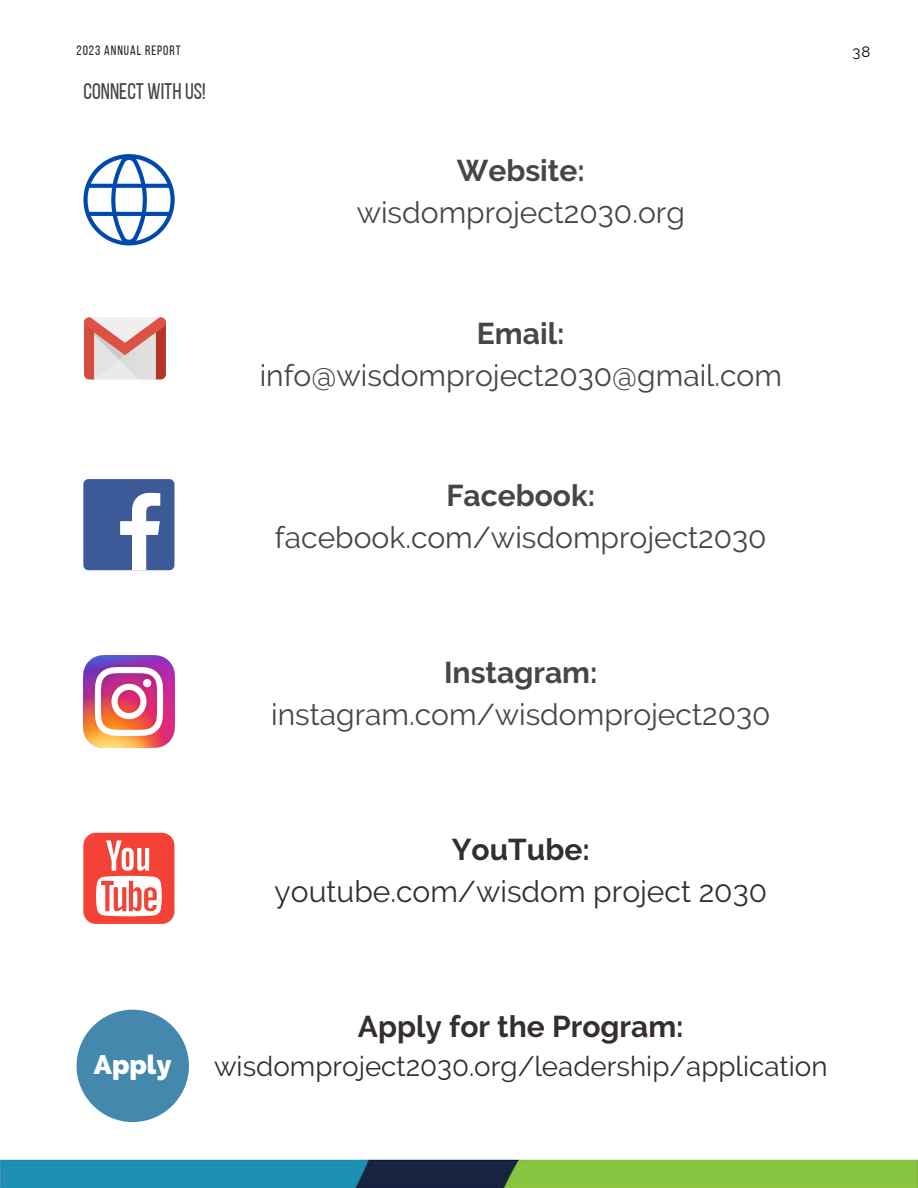
<style>
.page{position:relative;width:918px;height:1188px;background:#fff}
.page>*{position:absolute;margin:0;border:0;box-sizing:border-box;transform-origin:0 0}
.t1{font:30px "Raleway";color:#474645}
.t2{font:700 30px "Raleway";color:#474645}
.t3{font:30px "Raleway";color:#342e30}
.t4{font:700 30px "Raleway";color:#342e30}
.t5{font:27.75px "Raleway";color:#342e30}
.t6{font:800 27px "Raleway";color:#fff}
.t7{font:22.5px "Bebas Neue";color:#474645}
.t8{font:15px "Raleway";color:#000}
.t9{font:13.5px "Bebas Neue";letter-spacing:.07em;color:#222}
</style>
<div class="page">
<img style="left:83px;top:656px;width:91px;height:91px">
<div style="left:83px;top:833px;width:91px;height:91px;background:#f44336;border-radius:13px"></div>
<svg style="left:96px;top:840px;width:66px;height:76px"></svg>
<div style="left:83px;top:479px;width:91px;height:91px;background:#3d5a98;border-radius:5px"></div>
<svg style="left:120px;top:493px;width:40px;height:77px"></svg>
<svg style="left:83px;top:154px;width:91px;height:91px"></svg>
<svg style="left:84px;top:317px;width:82px;height:62px"></svg>
<svg style="left:77px;top:1010px;width:112px;height:112px"></svg>
<img style="left:0;top:1160px;width:918px;height:28px">
<p class="t9" style="left:77px;top:45px;width:106px">2023 ANNUAL REPORT</p>
<p class="t8" style="left:852px;top:43px;width:19px">38</p>
<p class="t7" style="left:84px;top:82px;width:124px">CONNECT WITH US!</p>
<p class="t2" style="left:457px;top:153px;width:129px">Website:</p>
<p class="t1" style="left:357px;top:195px;width:330px">wisdomproject2030.org</p>
<p class="t2" style="left:477px;top:316px;width:89px">Email:</p>
<p class="t1" style="left:260px;top:357px;width:524px">info@wisdomproject2030@gmail.com</p>
<p class="t2" style="left:446px;top:478px;width:150px">Facebook:</p>
<p class="t1" style="left:275px;top:520px;width:493px">facebook.com/wisdomproject2030</p>
<p class="t2" style="left:444px;top:655px;width:155px">Instagram:</p>
<p class="t1" style="left:271px;top:697px;width:501px">instagram.com/wisdomproject2030</p>
<p class="t4" style="left:452px;top:832px;width:139px">YouTube:</p>
<p class="t3" style="left:275px;top:874px;width:494px">youtube.com/wisdom project 2030</p>
<p class="t4" style="left:358px;top:1009px;width:327px">Apply for the Program:</p>
<p class="t6" style="left:94px;top:1048px;width:79px">Apply</p>
<p class="t5" style="left:214px;top:1050px;width:615px">wisdomproject2030.org/leadership/application</p>
</div>
